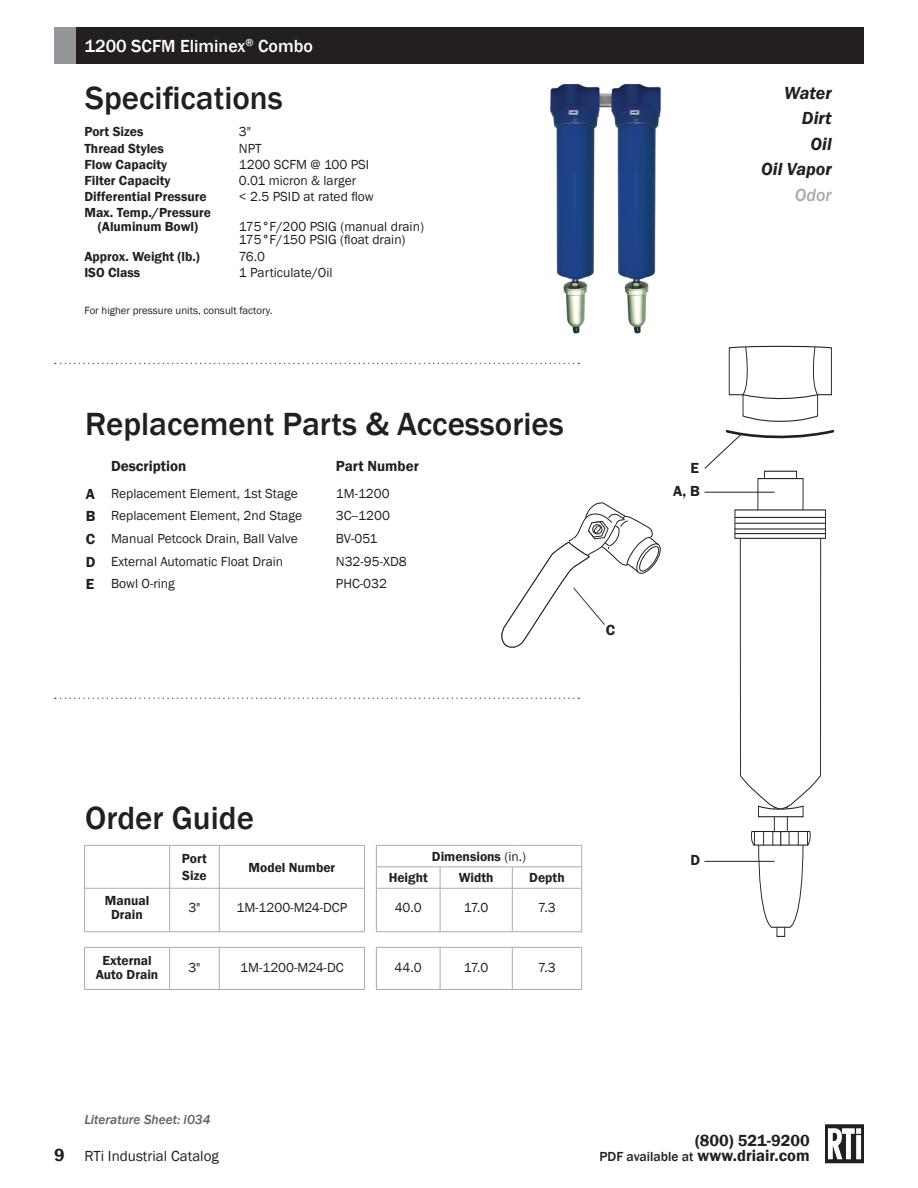
<style>
.page{position:relative;width:918px;height:1188px;background:#fff}
.page>*{position:absolute;margin:0;border:0;box-sizing:border-box;transform-origin:0 0}
.t1{font:500 33px "Franklin Gothic";color:#231f20}
.t2{font:500 18px "Franklin Gothic";color:#fff}
.t3{font:italic 600 18px/25.5px "Franklin Gothic";color:#231f20;text-align:right}
.t4{font:italic 500 18px "Franklin Gothic";color:#aaabaf}
.t5{font:600 18px "Franklin Gothic";color:#231f20}
.t6{font:600 16.5px "Franklin Gothic";color:#231f20}
.t7{font:600 15px "Franklin Gothic";color:#231f20}
.t8{font:15px "Franklin Gothic";color:#231f20}
.t9{font:13.5px/13.5px "Franklin Gothic";color:#231f20}
.t10{font:600 13.5px/13.5px "Franklin Gothic";color:#231f20;text-align:center}
.t11{font:500 13.5px "Franklin Gothic";color:#231f20}
.t12{font:italic 500 13.5px "Franklin Gothic";color:#636366}
.t13{font:10.8px "Franklin Gothic";color:#231f20}
.s1{font-weight:500}
.s2{font-weight:600;font-size:15px}
.s3{font-weight:400}
.s4{font-weight:600;font-size:16.5px}
</style>
<div class="page">
<div style="left:54px;top:27px;width:810px;height:37px;background:#231f20"></div>
<svg style="left:825px;top:1124px;width:39px;height:39px"></svg>
<div style="left:54px;top:27px;width:22px;height:37px;background:#939598"></div>
<hr style="left:84px;top:845px;width:86px;height:1px;background:#aaabaf">
<hr style="left:170px;top:845px;width:49px;height:1px;background:#aaabaf">
<hr style="left:219px;top:845px;width:146px;height:1px;background:#aaabaf">
<svg style="left:84px;top:846px;width:1px;height:42px"></svg>
<svg style="left:169px;top:846px;width:1px;height:42px"></svg>
<svg style="left:219px;top:846px;width:1px;height:42px"></svg>
<svg style="left:364px;top:846px;width:1px;height:42px"></svg>
<hr style="left:376px;top:845px;width:64px;height:1px;background:#aaabaf">
<hr style="left:440px;top:845px;width:72px;height:1px;background:#aaabaf">
<hr style="left:512px;top:845px;width:70px;height:1px;background:#aaabaf">
<hr style="left:376px;top:867px;width:64px;height:1px;background:#aaabaf">
<svg style="left:376px;top:846px;width:1px;height:42px"></svg>
<hr style="left:440px;top:867px;width:72px;height:1px;background:#aaabaf">
<svg style="left:440px;top:867px;width:1px;height:21px"></svg>
<hr style="left:512px;top:867px;width:70px;height:1px;background:#aaabaf">
<svg style="left:512px;top:867px;width:1px;height:21px"></svg>
<svg style="left:581px;top:846px;width:1px;height:42px"></svg>
<hr style="left:84px;top:888px;width:86px;height:1px;background:#aaabaf">
<hr style="left:84px;top:888px;width:1px;height:44px;background:#aaabaf">
<hr style="left:170px;top:888px;width:49px;height:1px;background:#aaabaf">
<hr style="left:169px;top:888px;width:1px;height:44px;background:#aaabaf">
<hr style="left:219px;top:888px;width:146px;height:1px;background:#aaabaf">
<hr style="left:219px;top:888px;width:1px;height:44px;background:#aaabaf">
<hr style="left:364px;top:888px;width:1px;height:44px;background:#aaabaf">
<hr style="left:376px;top:888px;width:64px;height:1px;background:#aaabaf">
<hr style="left:376px;top:888px;width:1px;height:44px;background:#aaabaf">
<hr style="left:440px;top:888px;width:72px;height:1px;background:#aaabaf">
<hr style="left:440px;top:888px;width:1px;height:44px;background:#aaabaf">
<hr style="left:512px;top:888px;width:70px;height:1px;background:#aaabaf">
<hr style="left:512px;top:888px;width:1px;height:44px;background:#aaabaf">
<hr style="left:581px;top:888px;width:1px;height:44px;background:#aaabaf">
<hr style="left:84px;top:931px;width:86px;height:1px;background:#aaabaf">
<hr style="left:170px;top:931px;width:49px;height:1px;background:#aaabaf">
<hr style="left:219px;top:931px;width:146px;height:1px;background:#aaabaf">
<hr style="left:376px;top:931px;width:64px;height:1px;background:#aaabaf">
<hr style="left:440px;top:931px;width:72px;height:1px;background:#aaabaf">
<hr style="left:512px;top:931px;width:70px;height:1px;background:#aaabaf">
<hr style="left:84px;top:947px;width:86px;height:1px;background:#aaabaf">
<hr style="left:84px;top:948px;width:1px;height:41px;background:#aaabaf">
<hr style="left:170px;top:947px;width:49px;height:1px;background:#aaabaf">
<hr style="left:169px;top:948px;width:1px;height:41px;background:#aaabaf">
<hr style="left:219px;top:947px;width:146px;height:1px;background:#aaabaf">
<hr style="left:219px;top:948px;width:1px;height:41px;background:#aaabaf">
<hr style="left:364px;top:948px;width:1px;height:41px;background:#aaabaf">
<hr style="left:84px;top:989px;width:86px;height:1px;background:#aaabaf">
<hr style="left:170px;top:989px;width:49px;height:1px;background:#aaabaf">
<hr style="left:219px;top:989px;width:146px;height:1px;background:#aaabaf">
<hr style="left:376px;top:947px;width:64px;height:1px;background:#aaabaf">
<hr style="left:376px;top:948px;width:1px;height:41px;background:#aaabaf">
<hr style="left:440px;top:947px;width:72px;height:1px;background:#aaabaf">
<hr style="left:440px;top:948px;width:1px;height:41px;background:#aaabaf">
<hr style="left:512px;top:947px;width:70px;height:1px;background:#aaabaf">
<hr style="left:512px;top:948px;width:1px;height:41px;background:#aaabaf">
<hr style="left:581px;top:948px;width:1px;height:41px;background:#aaabaf">
<hr style="left:376px;top:989px;width:64px;height:1px;background:#aaabaf">
<hr style="left:440px;top:989px;width:72px;height:1px;background:#aaabaf">
<hr style="left:512px;top:989px;width:70px;height:1px;background:#aaabaf">
<svg style="left:55px;top:363px;width:524px;height:1px"></svg>
<svg style="left:55px;top:698px;width:524px;height:1px"></svg>
<div style="left:777px;top:924px;width:8px;height:13px;border:1px solid #231f20"></div>
<div style="left:774px;top:801px;width:14px;height:31px;border:1px solid #231f20"></div>
<div style="left:764px;top:471px;width:33px;height:11px;border:1px solid #231f20"></div>
<div style="left:758px;top:479px;width:45px;height:74px;background:#fff"></div>
<div style="left:758px;top:478px;width:45px;height:75px;border:1px solid #231f20"></div>
<svg style="left:740px;top:539px;width:81px;height:279px"></svg>
<svg style="left:751px;top:831px;width:60px;height:97px"></svg>
<svg style="left:737px;top:512px;width:87px;height:25px"></svg>
<div style="left:735px;top:510px;width:91px;height:29px;border:1px solid #231f20"></div>
<hr style="left:735px;top:529px;width:91px;height:1px;background:#231f20">
<hr style="left:735px;top:533px;width:91px;height:1px;background:#231f20">
<hr style="left:735px;top:523px;width:91px;height:1px;background:#231f20">
<hr style="left:735px;top:517px;width:90px;height:1px;background:#231f20">
<svg style="left:729px;top:346px;width:103px;height:76px"></svg>
<svg style="left:704px;top:430px;width:130px;height:39px"></svg>
<hr style="left:705px;top:492px;width:70px;height:1px;background:#231f20">
<hr style="left:705px;top:861px;width:70px;height:1px;background:#231f20">
<img style="left:550px;top:84px;width:111px;height:250px">
<svg style="left:502px;top:502px;width:159px;height:146px"></svg>
<h2 class="t2" style="left:84px;top:35px;width:230px">1200 SCFM Eliminex<sup>®</sup> Combo</h2>
<h1 class="t1" style="left:85px;top:78px;width:199px">Specifications</h1>
<p class="t10" style="left:84px;top:125px;width:61px">Port Sizes</p>
<p class="t9" style="left:239px;top:125px;width:14px">3"</p>
<p class="t10" style="left:84px;top:141px;width:81px">Thread Styles</p>
<p class="t9" style="left:239px;top:142px;width:24px">NPT</p>
<p class="t10" style="left:84px;top:158px;width:84px">Flow Capacity</p>
<p class="t9" style="left:239px;top:158px;width:132px">1200 SCFM @ 100 PSI</p>
<p class="t10" style="left:84px;top:174px;width:88px">Filter Capacity</p>
<p class="t9" style="left:239px;top:174px;width:119px">0.01 micron &amp; larger</p>
<p class="t10" style="left:84px;top:190px;width:124px">Differential Pressure</p>
<p class="t9" style="left:239px;top:190px;width:136px">&lt; 2.5 PSID at rated flow</p>
<p class="t10" style="left:84px;top:206px;width:128px">Max. Temp./Pressure (Aluminum Bowl)</p>
<p class="t9" style="left:239px;top:220px;width:187px">175<span class="s1">°</span>F/200 PSIG (manual drain)<br>175<span class="s1">°</span>F/150 PSIG (float drain)</p>
<p class="t10" style="left:84px;top:249px;width:117px">Approx. Weight (lb.)</p>
<p class="t9" style="left:239px;top:250px;width:28px">76.0</p>
<p class="t10" style="left:84px;top:266px;width:57px">ISO Class</p>
<p class="t9" style="left:239px;top:266px;width:95px">1 Particulate/Oil</p>
<p class="t13" style="left:84px;top:304px;width:190px">For higher pressure units, consult factory.</p>
<h1 class="t1" style="left:85px;top:403px;width:480px">Replacement Parts &amp; Accessories</h1>
<p class="t7" style="left:111px;top:456px;width:77px">Description</p>
<p class="t7" style="left:336px;top:456px;width:85px">Part Number</p>
<p class="t9" style="left:86px;top:487px;width:214px"><span class="s2">A</span> Replacement Element, 1st Stage</p>
<p class="t9" style="left:336px;top:487px;width:55px">1M-1200</p>
<p class="t9" style="left:86px;top:509px;width:218px"><span class="s2">B</span> Replacement Element, 2nd Stage</p>
<p class="t9" style="left:336px;top:509px;width:56px">3C--1200</p>
<p class="t9" style="left:86px;top:532px;width:213px"><span class="s2">C</span> Manual Petcock Drain, Ball Valve</p>
<p class="t9" style="left:336px;top:532px;width:43px">BV-051</p>
<p class="t9" style="left:86px;top:555px;width:199px"><span class="s2">D</span> External Automatic Float Drain</p>
<p class="t9" style="left:336px;top:555px;width:72px">N32-95-XD8</p>
<p class="t9" style="left:86px;top:577px;width:90px"><span class="s2">E</span> Bowl O-ring</p>
<p class="t9" style="left:336px;top:577px;width:53px">PHC-032</p>
<p class="t7" style="left:606px;top:621px;width:11px">C</p>
<p class="t7" style="left:690px;top:459px;width:10px">E</p>
<p class="t7" style="left:673px;top:481px;width:28px">A, B</p>
<h2 class="t3" style="left:761px;top:80px;width:72px">Water<br>Dirt<br>Oil<br>Oil Vapor</h2>
<h2 class="t4" style="left:795px;top:184px;width:38px">Odor</h2>
<h1 class="t1" style="left:85px;top:798px;width:170px">Order Guide</h1>
<p class="t10" style="left:182px;top:851px;width:26px;line-height:16.2px;text-align:left">Port<br>Size</p>
<p class="t10" style="left:249px;top:860px;width:88px">Model Number</p>
<p class="t10" style="left:432px;top:850px;width:96px">Dimensions <span class="s3">(in.)</span></p>
<p class="t10" style="left:389px;top:871px;width:41px">Height</p>
<p class="t10" style="left:459px;top:871px;width:36px">Width</p>
<p class="t10" style="left:529px;top:871px;width:37px">Depth</p>
<p class="t10" style="left:105px;top:894px;width:46px">Manual<br>Drain</p>
<p class="t9" style="left:188px;top:901px;width:14px">3"</p>
<p class="t9" style="left:236px;top:901px;width:112px">1M-1200-M24-DCP</p>
<p class="t9" style="left:395px;top:901px;width:29px">40.0</p>
<p class="t9" style="left:464px;top:901px;width:26px">17.0</p>
<p class="t9" style="left:538px;top:901px;width:19px">7.3</p>
<p class="t10" style="left:96px;top:954px;width:64px">External<br>Auto Drain</p>
<p class="t9" style="left:188px;top:961px;width:14px">3"</p>
<p class="t9" style="left:240px;top:961px;width:105px">1M-1200-M24-DC</p>
<p class="t9" style="left:395px;top:961px;width:29px">44.0</p>
<p class="t9" style="left:464px;top:961px;width:26px">17.0</p>
<p class="t9" style="left:538px;top:961px;width:19px">7.3</p>
<p class="t7" style="left:690px;top:851px;width:11px">D</p>
<h2 class="t5" style="left:54px;top:1144px;width:12px">9</h2>
<p class="t12" style="left:84px;top:1111px;width:128px">Literature Sheet: i034</p>
<p class="t6" style="left:695px;top:1130px;width:116px">(800) 521-9200</p>
<p class="t8" style="left:84px;top:1147px;width:136px">RTi Industrial Catalog</p>
<p class="t11" style="left:599px;top:1148px;width:212px">PDF available at <span class="s4">www.driair.com</span></p>
</div>
